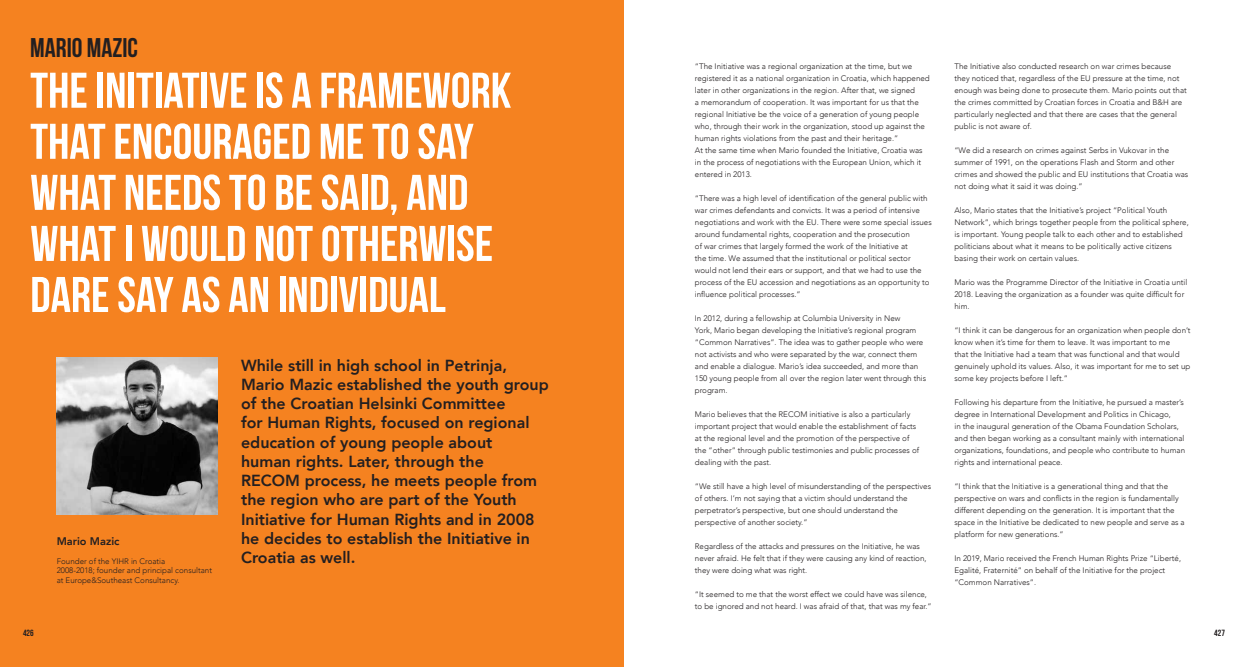
<style>
.page{position:relative;width:1248px;height:667px;background:#fff}
.page>*{position:absolute;margin:0;border:0;box-sizing:border-box;transform-origin:0 0}
.t1{font:700 50px/51px "Bebas Neue";color:#fff}
.t2{font:700 27px "Bebas Neue";color:#231f20}
.t3{font:800 16px/19.2px "Avenir";color:#231f20}
.t4{font:800 11px "Avenir";color:#231f20}
.t5{font:700 9px "Bebas Neue";color:#231f20}
.t6{font:300 8px/12px "Avenir";color:#231f20}
</style>
<div class="page">
<div style="left:0;top:0;width:624px;height:666px;background:#f58220"></div>
<img style="left:57px;top:357px;width:160px;height:157px">
<h2 class="t2" style="left:30px;top:33px;width:109px">MARIO MAZIC</h2>
<h1 class="t1" style="left:30px;top:64px;width:482px">THE INITIATIVE IS A FRAMEWORK<br>THAT ENCOURAGED ME TO SAY<br>WHAT NEEDS TO BE SAID, AND<br>WHAT I WOULD NOT OTHERWISE<br>DARE SAY AS AN INDIVIDUAL</h1>
<h3 class="t4" style="left:57px;top:532px;width:64px">Mario Mazic</h3>
<p class="t6" style="left:57px;top:556px;width:157px;line-height:9.6px">Founder of the YIHR in Croatia<br>2008-2018; founder and principal consultant at Europe&amp;Southeast Consultancy.</p>
<p class="t3" style="left:241px;top:355px;width:309px">While still in high school in Petrinja, Mario Mazic established the youth group of the Croatian Helsinki Committee<br>for Human Rights, focused on regional education of young people about<br>human rights. Later, through the<br>RECOM process, he meets people from the region who are part of the Youth Initiative for Human Rights and in 2008 he decides to establish the Initiative in Croatia as well.</p>
<p class="t6" style="left:694px;top:60px;width:236px">“The Initiative was a regional organization at the time, but we registered it as a national organization in Croatia, which happened later in other organizations in the region. After that, we signed<br>a memorandum of cooperation. It was important for us that the regional Initiative be the voice of a generation of young people who, through their work in the organization, stood up against the human rights violations from the past and their heritage.”<br>At the same time when Mario founded the Initiative, Croatia was in the process of negotiations with the European Union, which it entered in 2013.</p>
<p class="t6" style="left:694px;top:192px;width:238px">“There was a high level of identification of the general public with war crimes defendants and convicts. It was a period of intensive negotiations and work with the EU. There were some special issues around fundamental rights, cooperation and the prosecution<br>of war crimes that largely formed the work of the Initiative at<br>the time. We assumed that the institutional or political sector would not lend their ears or support, and that we had to use the process of the EU accession and negotiations as an opportunity to influence political processes.”</p>
<p class="t6" style="left:694px;top:312px;width:233px">In 2012, during a fellowship at Columbia University in New<br>York, Mario began developing the Initiative’s regional program “Common Narratives”. The idea was to gather people who were not activists and who were separated by the war, connect them and enable a dialogue. Mario’s idea succeeded, and more than 150 young people from all over the region later went through this program.</p>
<p class="t6" style="left:694px;top:408px;width:226px">Mario believes that the RECOM initiative is also a particularly important project that would enable the establishment of facts at the regional level and the promotion of the perspective of the “other” through public testimonies and public processes of dealing with the past.</p>
<p class="t6" style="left:694px;top:480px;width:238px">“We still have a high level of misunderstanding of the perspectives of others. I’m not saying that a victim should understand the perpetrator’s perspective, but one should understand the perspective of another society.”</p>
<p class="t6" style="left:694px;top:540px;width:233px">Regardless of the attacks and pressures on the Initiative, he was never afraid. He felt that if they were causing any kind of reaction, they were doing what was right.</p>
<p class="t6" style="left:694px;top:588px;width:238px">“It seemed to me that the worst effect we could have was silence, to be ignored and not heard. I was afraid of that, that was my fear.”</p>
<p class="t6" style="left:954px;top:60px;width:234px">The Initiative also conducted research on war crimes because they noticed that, regardless of the EU pressure at the time, not enough was being done to prosecute them. Mario points out that the crimes committed by Croatian forces in Croatia and B&amp;H are particularly neglected and that there are cases that the general public is not aware of.</p>
<p class="t6" style="left:954px;top:144px;width:235px">“We did a research on crimes against Serbs in Vukovar in the summer of 1991, on the operations Flash and Storm and other crimes and showed the public and EU institutions that Croatia was not doing what it said it was doing.”</p>
<p class="t6" style="left:954px;top:204px;width:236px">Also, Mario states that the Initiative’s project “Political Youth Network”, which brings together people from the political sphere, is important. Young people talk to each other and to established politicians about what it means to be politically active citizens basing their work on certain values.</p>
<p class="t6" style="left:954px;top:276px;width:234px">Mario was the Programme Director of the Initiative in Croatia until<br>2018. Leaving the organization as a founder was quite difficult for him.</p>
<p class="t6" style="left:954px;top:324px;width:238px">“I think it can be dangerous for an organization when people don’t know when it’s time for them to leave. It was important to me<br>that the Initiative had a team that was functional and that would genuinely uphold its values. Also, it was important for me to set up some key projects before I left.”</p>
<p class="t6" style="left:954px;top:396px;width:232px">Following his departure from the Initiative, he pursued a master’s degree in International Development and Politics in Chicago,<br>in the inaugural generation of the Obama Foundation Scholars, and then began working as a consultant mainly with international organizations, foundations, and people who contribute to human rights and international peace.</p>
<p class="t6" style="left:954px;top:480px;width:232px">“I think that the Initiative is a generational thing and that the perspective on wars and conflicts in the region is fundamentally different depending on the generation. It is important that the space in the Initiative be dedicated to new people and serve as a platform for new generations.”</p>
<p class="t6" style="left:954px;top:552px;width:228px">In 2019, Mario received the French Human Rights Prize “Liberté,<br>Egalité, Fraternité” on behalf of the Initiative for the project “Common Narratives”.</p>
<p class="t5" style="left:23px;top:627px;width:12px">426</p>
<p class="t5" style="left:1214px;top:627px;width:12px">427</p>
</div>
